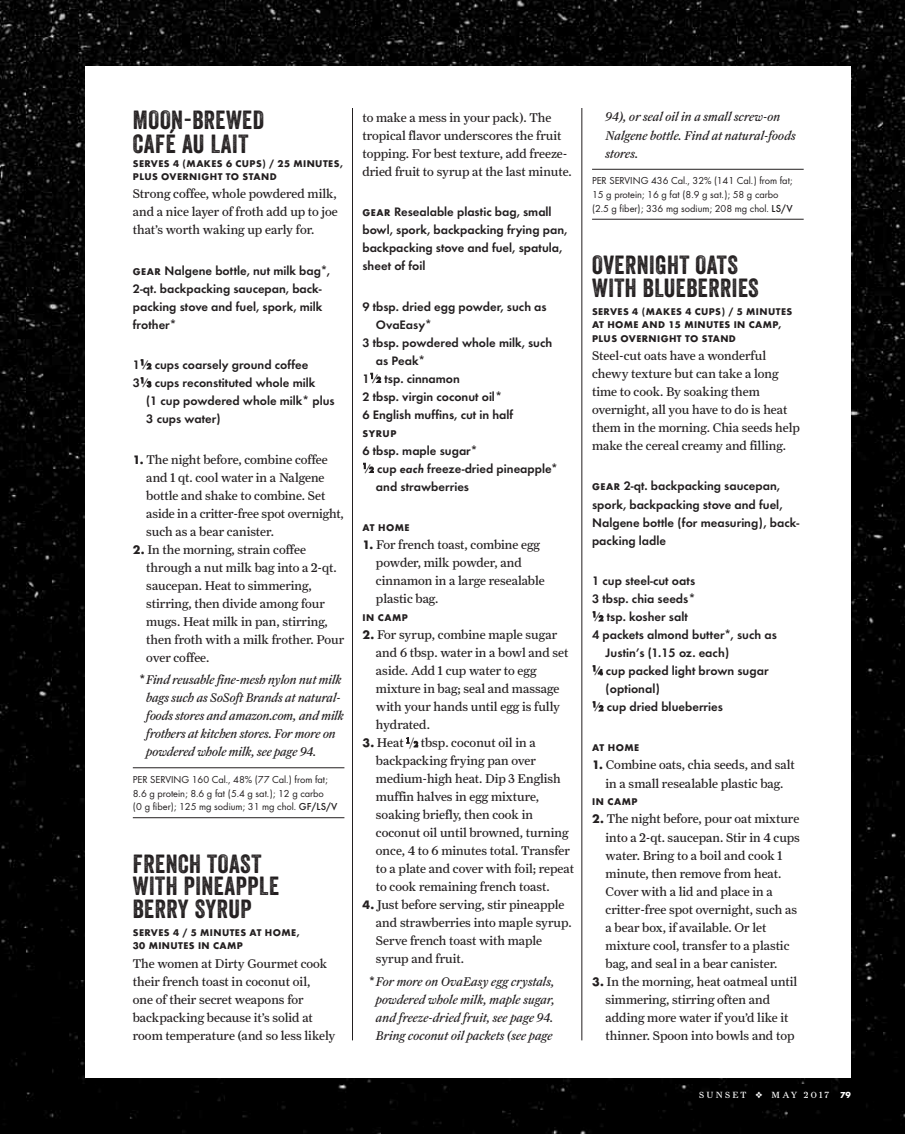
<style>
.page{position:relative;width:905px;height:1134px;background:#fff}
.page>*{position:absolute;margin:0;border:0;box-sizing:border-box;transform-origin:0 0}
.t1{font:25.5px/22.5px "Veneer";letter-spacing:.02em;color:#231f20}
.t2{font:12.75px/18px "Farnham Text Regular LF";color:#231f20}
.t3{font:12.75px/18px "Futura Dem";color:#231f20}
.t4{font:12.75px/18px "Farnham Text Regular Ital LF";letter-spacing:-.01em;color:#231f20}
.t5{font:10.5px/13.5px "Futura Boo";color:#231f20}
.t6{font:700 10.2px/13.5px "Futura";letter-spacing:.04em;color:#231f20}
.t7{font:9px "Farnham Display";letter-spacing:.25em;color:#fff}
.s1{font-family:"Futura";font-weight:700;font-size:10.2px}
.s2{font-size:8.1px}
.s3{font-family:"Futura";font-weight:700}
.s4{font-family:"Futura Dem"}
.s5{font-family:"Futura";font-weight:500}
.s6{font-family:"Futura Dem Obl"}
</style>
<div class="page">
<img style="left:0;top:0;width:904px;height:1134px">
<div style="left:86px;top:67px;width:764px;height:1011px;background:#fff"></div>
<hr style="left:133px;top:768px;width:211px;height:1px;background:#231f20">
<hr style="left:133px;top:817px;width:211px;height:1px;background:#231f20">
<svg style="left:141px;top:360px;width:10px;height:9px"></svg>
<svg style="left:141px;top:378px;width:10px;height:9px"></svg>
<svg style="left:370px;top:373px;width:11px;height:10px"></svg>
<svg style="left:363px;top:463px;width:10px;height:10px"></svg>
<svg style="left:406px;top:737px;width:12px;height:10px"></svg>
<hr style="left:592px;top:169px;width:211px;height:1px;background:#231f20">
<hr style="left:592px;top:219px;width:211px;height:1px;background:#231f20">
<svg style="left:593px;top:612px;width:10px;height:9px"></svg>
<svg style="left:593px;top:666px;width:9px;height:9px"></svg>
<svg style="left:593px;top:702px;width:10px;height:9px"></svg>
<hr style="left:352px;top:108px;width:1px;height:932px;background:#231f20">
<hr style="left:581px;top:108px;width:1px;height:932px;background:#231f20">
<h1 class="t1" style="left:133px;top:107px;width:133px;line-height:24.5px">MOON-BREWED<br>CAFÉ AU LAIT</h1>
<p class="t6" style="left:133px;top:156px;width:212px">SERVES 4 (MAKES 6 CUPS) / 25 MINUTES,<br>PLUS OVERNIGHT TO STAND</p>
<p class="t2" style="left:133px;top:184px;width:206px;text-align:justify">Strong coffee, whole powdered milk, and a nice layer of froth add up to joe that’s worth waking up early for.</p>
<p class="t3" style="left:133px;top:261px;width:199px"><span class="s1">GEAR</span> Nalgene bottle, nut milk bag*,<br>2-qt. backpacking saucepan, back&shy;packing stove and fuel, spork, milk frother*</p>
<p class="t3" style="left:133px;top:356px;width:177px">1<sup>1</sup>⁄<span class="s2">2</span> cups coarsely ground coffee</p>
<p class="t3" style="left:133px;top:374px;width:184px">3<sup>1</sup>⁄<span class="s2">3</span> cups reconstituted whole milk</p>
<p class="t3" style="left:146px;top:392px;width:190px">(1 cup powdered whole milk* plus</p>
<p class="t3" style="left:146px;top:410px;width:76px">3 cups water)</p>
<p class="t2" style="left:146px;top:450px;width:199px;text-indent:-14px"><span class="s3">1.</span> The night before, combine coffee and 1 qt. cool water in a Nalgene bottle and shake to combine. Set aside in a critter-free spot overnight, such as a bear canister.</p>
<p class="t2" style="left:146px;top:540px;width:199px;text-indent:-14px"><span class="s3">2.</span> In the morning, strain coffee through a nut milk bag into a 2-qt. saucepan. Heat to simmering, stirring, then divide among four mugs. Heat milk in pan, stirring, then froth with a milk frother. Pour over coffee.</p>
<p class="t4" style="left:146px;top:671px;width:199px;text-indent:-7px"><span class="s4">*</span>Find reusable fine-mesh nylon nut milk bags such as SoSoft Brands at natural&shy;foods stores and amazon.com, and milk frothers at kitchen stores. For more on powdered whole milk, see page 94.</p>
<p class="t5" style="left:133px;top:773px;width:206px">PER SERVING 160 Cal., 48% (77 Cal.) from fat;<br>8.6 g protein; 8.6 g fat (5.4 g sat.); 12 g carbo<br>(0 g fiber); 125 mg sodium; 31 mg chol. <span class="s5">GF/LS/V</span></p>
<h1 class="t1" style="left:133px;top:852px;width:148px">FRENCH TOAST<br>WITH PINEAPPLE<br>BERRY SYRUP</h1>
<p class="t6" style="left:133px;top:926px;width:168px">SERVES 4 / 5 MINUTES AT HOME,<br>30 MINUTES IN CAMP</p>
<p class="t2" style="left:133px;top:954px;width:204px">The women at Dirty Gourmet cook their french toast in coconut oil,<br>one of their secret weapons for backpacking because it’s solid at room temperature (and so less likely</p>
<p class="t2" style="left:362px;top:108px;width:211px">to make a mess in your pack). The tropical flavor underscores the fruit topping. For best texture, add freeze&shy;dried fruit to syrup at the last minute.</p>
<p class="t3" style="left:362px;top:203px;width:206px"><span class="s1">GEAR</span> Resealable plastic bag, small bowl, spork, backpacking frying pan, backpacking stove and fuel, spatula, sheet of foil</p>
<p class="t3" style="left:362px;top:297px;width:186px">9 tbsp. dried egg powder, such as</p>
<p class="t3" style="left:376px;top:315px;width:58px">OvaEasy*</p>
<p class="t3" style="left:362px;top:333px;width:191px">3 tbsp. powdered whole milk, such</p>
<p class="t3" style="left:376px;top:351px;width:51px">as Peak*</p>
<p class="t3" style="left:362px;top:369px;width:99px">1<sup>1</sup>⁄<span class="s2">2</span> tsp. cinnamon</p>
<p class="t3" style="left:362px;top:387px;width:141px">2 tbsp. virgin coconut oil*</p>
<p class="t3" style="left:362px;top:405px;width:152px">6 English muffins, cut in half</p>
<p class="t6" style="left:362px;top:426px;width:36px">SYRUP</p>
<p class="t3" style="left:362px;top:441px;width:117px">6 tbsp. maple sugar*</p>
<p class="t3" style="left:362px;top:459px;width:197px"><sup>1</sup>⁄<span class="s2">2</span> cup <span class="s6">each</span> freeze-dried pineapple*</p>
<p class="t3" style="left:376px;top:477px;width:95px">and strawberries</p>
<p class="t6" style="left:362px;top:521px;width:49px">AT HOME</p>
<p class="t2" style="left:376px;top:535px;width:170px;text-indent:-14px"><span class="s3">1.</span> For french toast, combine egg powder, milk powder, and cinnamon in a large resealable plastic bag.</p>
<p class="t6" style="left:362px;top:611px;width:47px">IN CAMP</p>
<p class="t2" style="left:376px;top:625px;width:194px;text-indent:-14px"><span class="s3">2.</span> For syrup, combine maple sugar and 6 tbsp. water in a bowl and set aside. Add 1 cup water to egg mixture in bag; seal and massage with your hands until egg is fully hydrated.</p>
<p class="t2" style="left:376px;top:733px;width:200px;text-indent:-13px"><span class="s3">3.</span> Heat <sup>1</sup>/<span class="s2">2</span> tbsp. coconut oil in a backpacking frying pan over medium-high heat. Dip 3 English muffin halves in egg mixture, soaking briefly, then cook in coconut oil until browned, turning once, 4 to 6 minutes total. Transfer to a plate and cover with foil; repeat to cook remaining french toast.</p>
<p class="t2" style="left:376px;top:896px;width:197px;text-indent:-14px"><span class="s3">4.</span> Just before serving, stir pineapple and strawberries into maple syrup.<br>Serve french toast with maple syrup and fruit.</p>
<p class="t4" style="left:368px;top:972px;width:188px;text-align:center"><span class="s4">*</span>For more on OvaEasy egg crystals, powdered whole milk, maple sugar, and freeze-dried fruit, see page 94.<br>Bring coconut oil packets (see page</p>
<p class="t4" style="left:605px;top:108px;width:192px">94), or seal oil in a small screw-on<br>Nalgene bottle. Find at natural-foods stores.</p>
<p class="t5" style="left:592px;top:174px;width:202px">PER SERVING 436 Cal., 32% (141 Cal.) from fat;<br>15 g protein; 16 g fat (8.9 g sat.); 58 g carbo (2.5 g fiber); 336 mg sodium; 208 mg chol. <span class="s5">LS/V</span></p>
<h1 class="t1" style="left:592px;top:254px;width:168px">OVERNIGHT OATS<br>WITH BLUEBERRIES</h1>
<p class="t6" style="left:592px;top:305px;width:202px">SERVES 4 (MAKES 4 CUPS) / 5 MINUTES<br>AT HOME AND 15 MINUTES IN CAMP,<br>PLUS OVERNIGHT TO STAND</p>
<p class="t2" style="left:592px;top:346px;width:209px">Steel-cut oats have a wonderful chewy texture but can take a long time to cook. By soaking them overnight, all you have to do is heat them in the morning. Chia seeds help make the cereal creamy and filling.</p>
<p class="t3" style="left:592px;top:477px;width:209px"><span class="s1">GEAR</span> 2-qt. backpacking saucepan, spork, backpacking stove and fuel,<br>Nalgene bottle (for measuring), back&shy;packing ladle</p>
<p class="t3" style="left:592px;top:572px;width:105px">1 cup steel-cut oats</p>
<p class="t3" style="left:592px;top:590px;width:105px">3 tbsp. chia seeds*</p>
<p class="t3" style="left:592px;top:608px;width:97px"><sup>1</sup>⁄<span class="s2">2</span> tsp. kosher salt</p>
<p class="t3" style="left:592px;top:626px;width:186px">4 packets almond butter*, such as</p>
<p class="t3" style="left:605px;top:644px;width:125px">Justin’s (1.15 oz. each)</p>
<p class="t3" style="left:592px;top:662px;width:178px"><sup>1</sup>⁄<span class="s2">4</span> cup packed light brown sugar</p>
<p class="t3" style="left:605px;top:680px;width:56px">(optional)</p>
<p class="t3" style="left:592px;top:698px;width:132px"><sup>1</sup>⁄<span class="s2">2</span> cup dried blueberries</p>
<p class="t6" style="left:592px;top:741px;width:49px">AT HOME</p>
<p class="t2" style="left:592px;top:756px;width:204px;text-align:center"><span class="s3">1.</span> Combine oats, chia seeds, and salt in a small resealable plastic bag.</p>
<p class="t6" style="left:592px;top:795px;width:47px">IN CAMP</p>
<p class="t2" style="left:605px;top:810px;width:196px;text-indent:-14px"><span class="s3">2.</span> The night before, pour oat mixture into a 2-qt. saucepan. Stir in 4 cups water. Bring to a boil and cook 1 minute, then remove from heat.<br>Cover with a lid and place in a critter-free spot overnight, such as a bear box, if available. Or let mixture cool, transfer to a plastic bag, and seal in a bear canister.</p>
<p class="t2" style="left:605px;top:972px;width:193px;text-indent:-14px"><span class="s3">3.</span> In the morning, heat oatmeal until simmering, stirring often and adding more water if you’d like it thinner. Spoon into bowls and top</p>
<p class="t7" style="left:699px;top:1090px;width:153px">SUNSET ❖ MAY 2017 <span class="s3">79</span></p>
</div>
